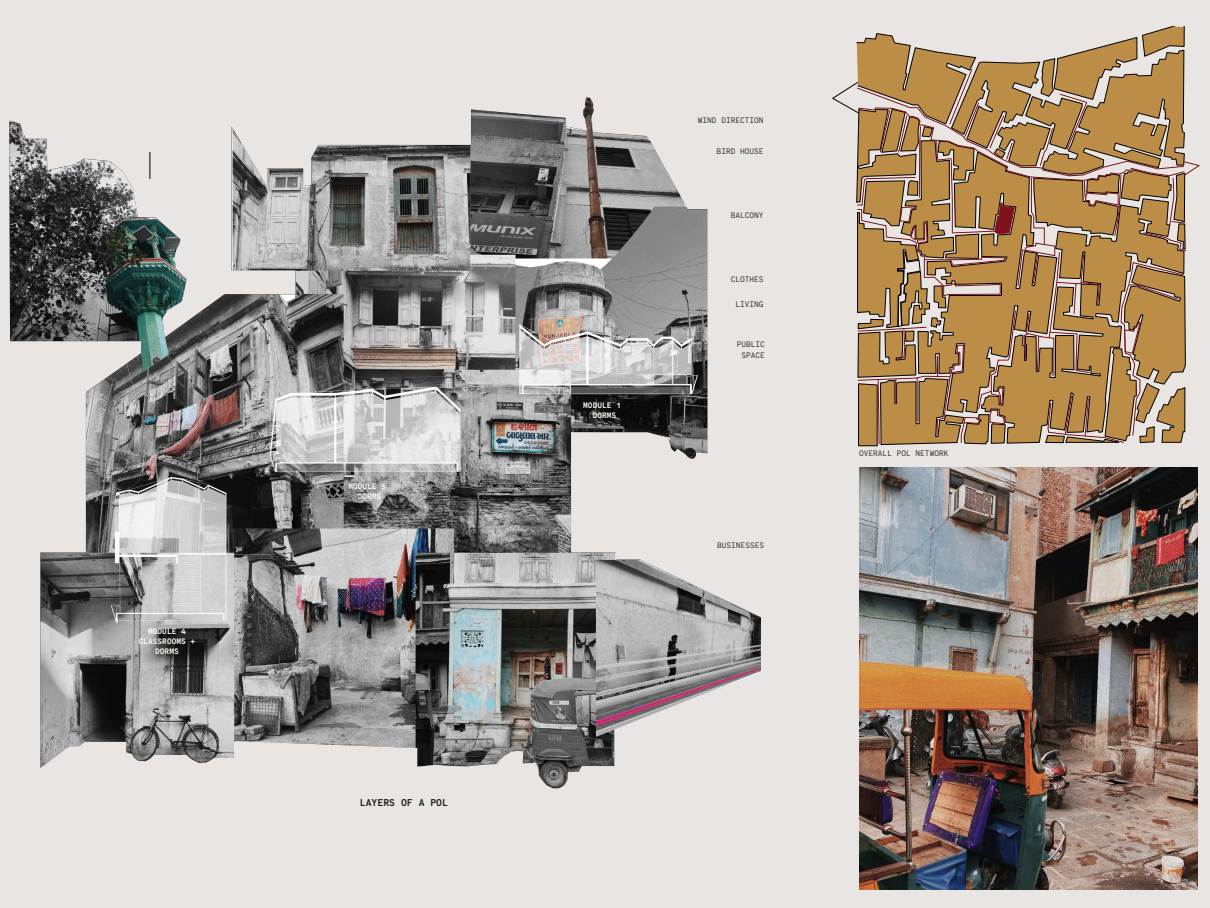
<style>
.page{position:relative;width:1210px;height:908px;background:#fff}
.page>*{position:absolute;margin:0;border:0;box-sizing:border-box;transform-origin:0 0}
.t1{font:700 10.5px "Code Saver";color:#231f20}
.t2{font:8.4px "Code Saver";color:#231f20}
.t3{font:700 8.4px/10.1px "Code Saver";color:#fefbf6;text-align:center}
</style>
<div class="page">
<div style="left:0;top:0;width:1210px;height:907px;background:#e8e5e3"></div>
<svg style="left:832px;top:27px;width:368px;height:419px"></svg>
<img style="left:859px;top:467px;width:338px;height:421px">
<img style="left:10px;top:97px;width:750px;height:691px">
<svg style="left:150px;top:152px;width:1px;height:27px"></svg>
<p class="t3" style="left:148px;top:625px;width:39px">MODULE 4</p>
<p class="t3" style="left:139px;top:636px;width:58px">CLASSROOMS +<br>DORMS</p>
<p class="t3" style="left:348px;top:480px;width:39px">MODULE 3</p>
<p class="t3" style="left:358px;top:490px;width:25px">DORMS</p>
<p class="t1" style="left:360px;top:795px;width:90px">LAYERS OF A POL</p>
<p class="t3" style="left:583px;top:399px;width:39px">MODULE 1</p>
<p class="t3" style="left:593px;top:409px;width:25px">DORMS</p>
<p class="t2" style="left:698px;top:115px;width:67px">WIND DIRECTION</p>
<p class="t2" style="left:716px;top:146px;width:49px">BIRD HOUSE</p>
<p class="t2" style="left:731px;top:210px;width:34px">BALCONY</p>
<p class="t2" style="left:731px;top:273px;width:34px">CLOTHES</p>
<p class="t2" style="left:735px;top:299px;width:30px">LIVING</p>
<p class="t2" style="left:736px;top:339px;width:30px">PUBLIC</p>
<p class="t2" style="left:741px;top:349px;width:25px">SPACE</p>
<p class="t2" style="left:717px;top:540px;width:49px">BUSINESSES</p>
<p class="t2" style="left:859px;top:448px;width:91px">OVERALL POL NETWORK</p>
</div>
